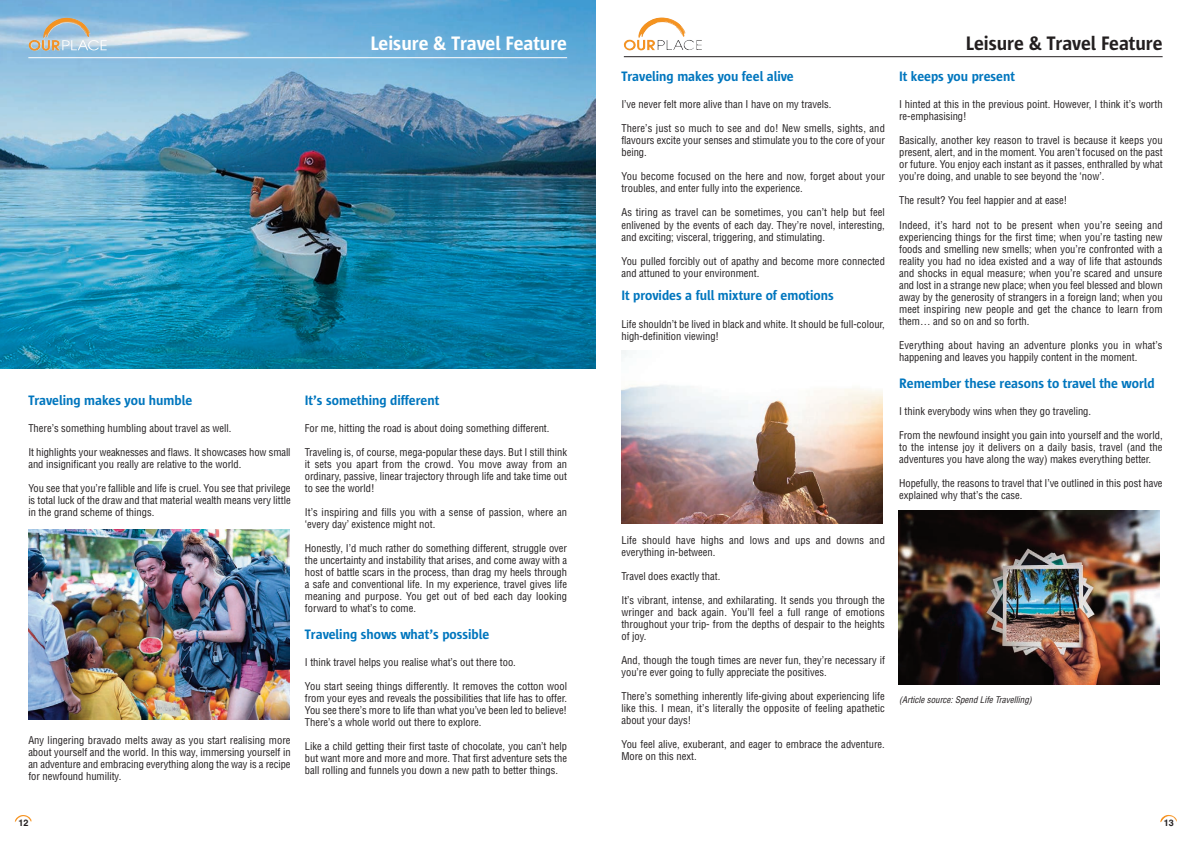
<style>
.page{position:relative;width:1191px;height:842px;background:#fff}
.page>*{position:absolute;margin:0;border:0;box-sizing:border-box;transform-origin:0 0}
.t1{font:600 20px "Sun Sans";color:#fff}
.t2{font:600 20px "Sun Sans";color:#231f20}
.t3{font:600 14px "Sun Sans";color:#0076be}
.t4{font:condensed 10.5px/12px "Helvetica";color:#231f20;text-align:justify}
.t5{font:700 9.1px "Helvetica";color:#231f20}
.t6{font:italic condensed 9px "Helvetica";color:#231f20}
</style>
<div class="page">
<img style="left:15px;top:815px;width:17px;height:7px">
<img style="left:1160px;top:815px;width:17px;height:7px">
<img style="left:0;top:0;width:595px;height:369px">
<hr style="left:624px;top:56px;width:538px;height:1px;background:#231f20">
<img style="left:623px;top:17px;width:79px;height:34px">
<hr style="left:28px;top:57px;width:539px;height:1px;background:#fff">
<img style="left:28px;top:18px;width:79px;height:33px">
<img style="left:28px;top:529px;width:262px;height:190px">
<img style="left:898px;top:511px;width:261px;height:173px">
<img style="left:621px;top:351px;width:261px;height:173px">
<h2 class="t3" style="left:28px;top:395px;width:165px">Traveling makes you humble</h2>
<p class="t4" style="left:28px;top:422px;width:205px">There’s something humbling about travel as well.</p>
<p class="t4" style="left:28px;top:446px;width:264px">It highlights your weaknesses and flaws. It showcases how small and insignificant you really are relative to the world.</p>
<p class="t4" style="left:28px;top:482px;width:264px">You see that you’re fallible and life is cruel. You see that privilege is total luck of the draw and that material wealth means very little in the grand scheme of things.</p>
<p class="t4" style="left:28px;top:734px;width:264px">Any lingering bravado melts away as you start realising more about yourself and the world. In this way, immersing yourself in an adventure and embracing everything along the way is a recipe for newfound humility.</p>
<h1 class="t1" style="left:370px;top:36px;width:198px">Leisure &amp; Travel Feature</h1>
<h1 class="t2" style="left:966px;top:36px;width:198px">Leisure &amp; Travel Feature</h1>
<h2 class="t3" style="left:305px;top:395px;width:136px">It’s something different</h2>
<p class="t4" style="left:305px;top:422px;width:246px">For me, hitting the road is about doing something different.</p>
<p class="t4" style="left:305px;top:446px;width:264px">Traveling is, of course, mega-popular these days. But I still think it sets you apart from the crowd. You move away from an ordinary, passive, linear trajectory through life and take time out to see the world!</p>
<p class="t4" style="left:305px;top:506px;width:264px">It’s inspiring and fills you with a sense of passion, where an ‘every day’ existence might not.</p>
<p class="t4" style="left:305px;top:542px;width:264px">Honestly, I’d much rather do something different, struggle over the uncertainty and instability that arises, and come away with a host of battle scars in the process, than drag my heels through a safe and conventional life. In my experience, travel gives life meaning and purpose. You get out of bed each day looking forward to what’s to come.</p>
<h2 class="t3" style="left:305px;top:629px;width:186px">Traveling shows what’s possible</h2>
<p class="t4" style="left:305px;top:656px;width:212px">I think travel helps you realise what’s out there too.</p>
<p class="t4" style="left:305px;top:680px;width:264px">You start seeing things differently. It removes the cotton wool from your eyes and reveals the possibilities that life has to offer.<br>You see there’s more to life than what you’ve been led to believe!<br>There’s a whole world out there to explore.</p>
<p class="t4" style="left:305px;top:740px;width:264px">Like a child getting their first taste of chocolate, you can’t help but want more and more and more. That first adventure sets the ball rolling and funnels you down a new path to better things.</p>
<h2 class="t3" style="left:621px;top:72px;width:174px">Traveling makes you feel alive</h2>
<p class="t4" style="left:621px;top:99px;width:212px">I’ve never felt more alive than I have on my travels.</p>
<p class="t4" style="left:621px;top:123px;width:265px">There’s just so much to see and do! New smells, sights, and flavours excite your senses and stimulate you to the core of your being.</p>
<p class="t4" style="left:621px;top:171px;width:265px">You become focused on the here and now, forget about your troubles, and enter fully into the experience.</p>
<p class="t4" style="left:621px;top:207px;width:265px">As tiring as travel can be sometimes, you can’t help but feel enlivened by the events of each day. They’re novel, interesting, and exciting; visceral, triggering, and stimulating.</p>
<p class="t4" style="left:621px;top:255px;width:265px">You pulled forcibly out of apathy and become more connected and attuned to your environment.</p>
<h2 class="t3" style="left:621px;top:291px;width:214px">It provides a full mixture of emotions</h2>
<p class="t4" style="left:621px;top:318px;width:265px">Life shouldn’t be lived in black and white. It should be full-colour, high-definition viewing!</p>
<p class="t4" style="left:621px;top:534px;width:265px">Life should have highs and lows and ups and downs and everything in-between.</p>
<p class="t4" style="left:621px;top:570px;width:100px">Travel does exactly that.</p>
<p class="t4" style="left:621px;top:594px;width:265px">It’s vibrant, intense, and exhilarating. It sends you through the wringer and back again. You’ll feel a full range of emotions throughout your trip- from the depths of despair to the heights of joy.</p>
<p class="t4" style="left:621px;top:654px;width:265px">And, though the tough times are never fun, they’re necessary if you’re ever going to fully appreciate the positives.</p>
<p class="t4" style="left:621px;top:690px;width:265px">There’s something inherently life-giving about experiencing life like this. I mean, it’s literally the opposite of feeling apathetic about your days!</p>
<p class="t4" style="left:621px;top:738px;width:265px">You feel alive, exuberant, and eager to embrace the adventure.<br>More on this next.</p>
<h2 class="t3" style="left:899px;top:72px;width:117px">It keeps you present</h2>
<p class="t4" style="left:899px;top:99px;width:265px">I hinted at this in the previous point. However, I think it’s worth re-emphasising!</p>
<p class="t4" style="left:899px;top:135px;width:265px">Basically, another key reason to travel is because it keeps you present, alert, and in the moment. You aren’t focused on the past or future. You enjoy each instant as it passes, enthralled by what you’re doing, and unable to see beyond the ‘now’.</p>
<p class="t4" style="left:899px;top:195px;width:170px">The result? You feel happier and at ease!</p>
<p class="t4" style="left:899px;top:219px;width:265px">Indeed, it’s hard not to be present when you’re seeing and experiencing things for the first time; when you’re tasting new foods and smelling new smells; when you’re confronted with a reality you had no idea existed and a way of life that astounds and shocks in equal measure; when you’re scared and unsure and lost in a strange new place; when you feel blessed and blown away by the generosity of strangers in a foreign land; when you meet inspiring new people and get the chance to learn from them… and so on and so forth.</p>
<p class="t4" style="left:899px;top:339px;width:265px">Everything about having an adventure plonks you in what’s happening and leaves you happily content in the moment.</p>
<h2 class="t3" style="left:899px;top:378px;width:257px">Remember these reasons to travel the world</h2>
<p class="t4" style="left:899px;top:405px;width:193px">I think everybody wins when they go traveling.</p>
<p class="t4" style="left:899px;top:429px;width:265px">From the newfound insight you gain into yourself and the world, to the intense joy it delivers on a daily basis, travel (and the adventures you have along the way) makes everything better.</p>
<p class="t4" style="left:899px;top:477px;width:265px">Hopefully, the reasons to travel that I’ve outlined in this post have explained why that’s the case.</p>
<p class="t6" style="left:899px;top:694px;width:134px">(Article source: Spend Life Travelling)</p>
<p class="t5" style="left:18px;top:820px;width:12px">12</p>
<p class="t5" style="left:1163px;top:819px;width:12px">13</p>
</div>
